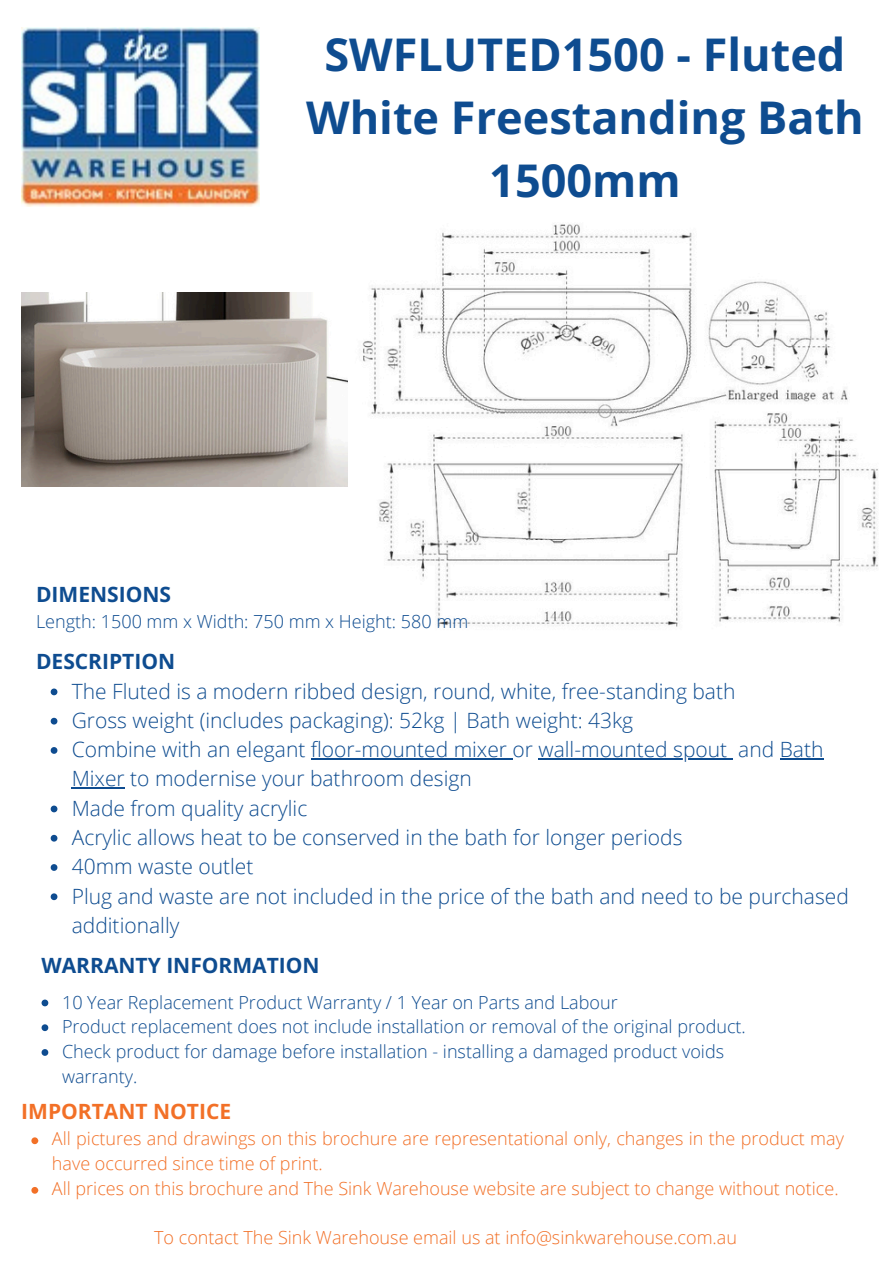
<style>
.page{position:relative;width:894px;height:1264px;background:#fff}
.page>*{position:absolute;margin:0;border:0;box-sizing:border-box;transform-origin:0 0}
.t1{font:700 45px/63px "Open Sans";color:#0e4c90;text-align:center}
.t2{font:300 21px/29.2px "Open Sans";color:#0e4c90}
.t3{font:700 21px "Open Sans";color:#0e4c90}
.t4{font:700 21px "Open Sans";color:#f27027}
.t5{font:300 18px/24.8px "Open Sans";color:#f27027}
.t6{font:300 18px/24.8px "Open Sans";color:#0e4c90}
</style>
<div class="page">
<img style="left:21px;top:27px;width:239px;height:179px">
<svg style="left:31px;top:1137px;width:7px;height:7px"></svg>
<svg style="left:31px;top:1187px;width:7px;height:6px"></svg>
<img style="left:333px;top:224px;width:545px;height:403px">
<img style="left:21px;top:292px;width:327px;height:194px">
<svg style="left:51px;top:688px;width:6px;height:7px"></svg>
<svg style="left:51px;top:717px;width:6px;height:7px"></svg>
<svg style="left:51px;top:747px;width:6px;height:6px"></svg>
<hr style="left:311px;top:758px;width:201px;height:1px;background:#0e4c90">
<hr style="left:538px;top:758px;width:189px;height:1px;background:#0e4c90">
<hr style="left:779px;top:758px;width:44px;height:1px;background:#0e4c90">
<hr style="left:72px;top:787px;width:53px;height:1px;background:#0e4c90">
<svg style="left:51px;top:805px;width:6px;height:7px"></svg>
<svg style="left:51px;top:834px;width:6px;height:7px"></svg>
<svg style="left:51px;top:864px;width:6px;height:6px"></svg>
<svg style="left:51px;top:893px;width:6px;height:7px"></svg>
<svg style="left:42px;top:999px;width:6px;height:7px"></svg>
<svg style="left:42px;top:1024px;width:6px;height:7px"></svg>
<svg style="left:42px;top:1049px;width:6px;height:6px"></svg>
<p class="t1" style="left:306px;top:22px;width:559px">SWFLUTED1500 - Fluted<br>White Freestanding Bath<br>1500mm</p>
<p class="t3" style="left:36px;top:579px;width:136px">DIMENSIONS</p>
<p class="t6" style="left:36px;top:608px;width:433px">Length: 1500 mm x Width: 750 mm x Height: 580 mm</p>
<p class="t3" style="left:36px;top:647px;width:141px">DESCRIPTION</p>
<h2 class="t2" style="left:72px;top:676px;width:665px">The Fluted is a modern ribbed design, round, white, free-standing bath</h2>
<p class="t2" style="left:72px;top:705px;width:563px">Gross weight (includes packaging): 52kg | Bath weight: 43kg</p>
<p class="t2" style="left:72px;top:734px;width:753px">Combine with an elegant floor-mounted mixer or wall-mounted spout and Bath</p>
<p class="t2" style="left:72px;top:763px;width:612px">Mixer to modernise your bathroom design<br>Made from quality acrylic<br>Acrylic allows heat to be conserved in the bath for longer periods</p>
<p class="t2" style="left:72px;top:851px;width:183px">40mm waste outlet</p>
<p class="t2" style="left:72px;top:880px;width:778px">Plug and waste are not included in the price of the bath and need to be purchased additionally</p>
<p class="t3" style="left:41px;top:950px;width:279px">WARRANTY INFORMATION</p>
<h2 class="t6" style="left:62px;top:989px;width:557px">10 Year Replacement Product Warranty / 1 Year on Parts and Labour</h2>
<p class="t6" style="left:62px;top:1013px;width:685px">Product replacement does not include installation or removal of the original product.</p>
<p class="t6" style="left:62px;top:1038px;width:663px">Check product for damage before installation - installing a damaged product voids warranty.</p>
<h2 class="t4" style="left:21px;top:1096px;width:211px">IMPORTANT NOTICE</h2>
<p class="t5" style="left:52px;top:1125px;width:793px">All pictures and drawings on this brochure are representational only, changes in the product may have occurred since time of print.</p>
<h2 class="t5" style="left:52px;top:1175px;width:788px">All prices on this brochure and The Sink Warehouse website are subject to change without notice.</h2>
<p class="t5" style="left:154px;top:1224px;width:584px">To contact The Sink Warehouse email us at info@sinkwarehouse.com.au</p>
</div>
